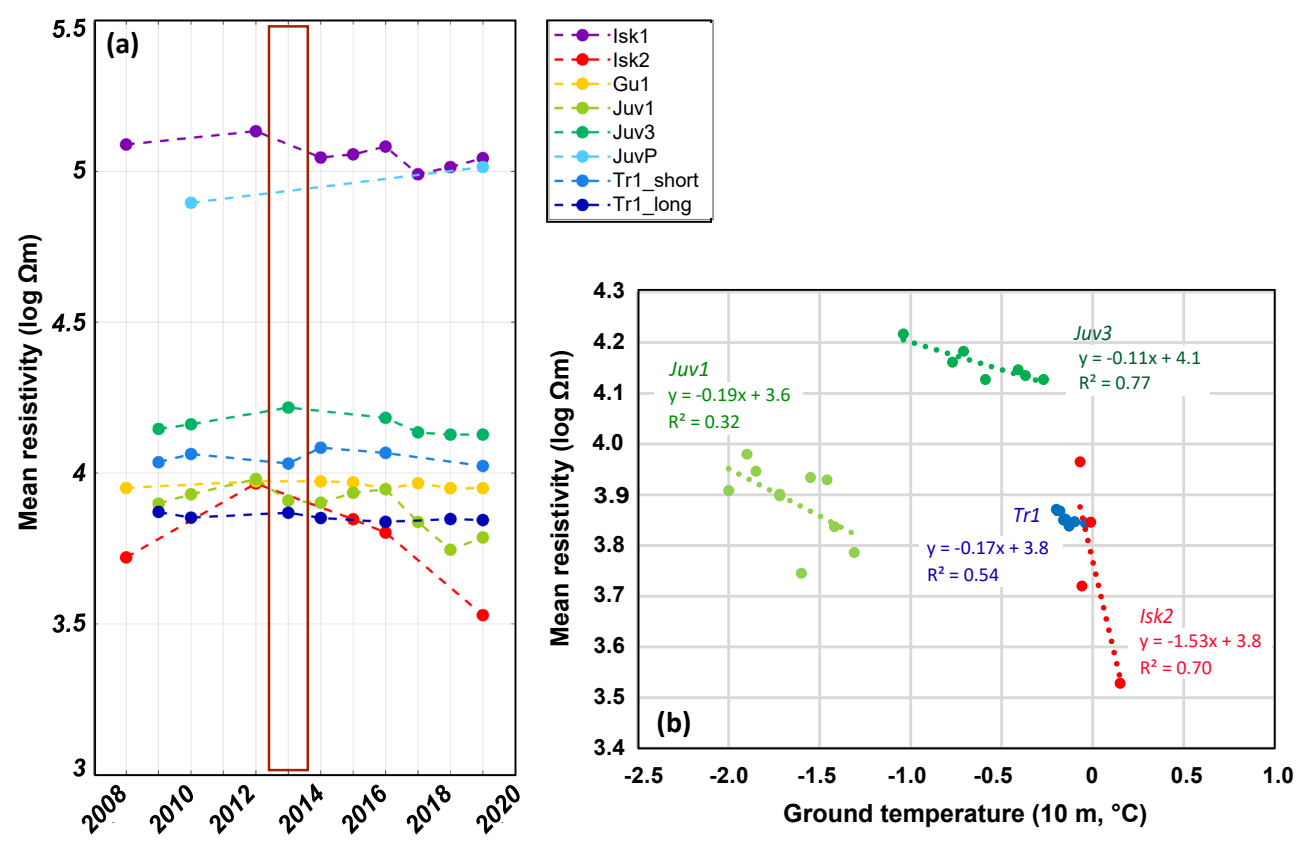
<style>
.page{position:relative;width:1305px;height:849px;background:#fff}
.page>*{position:absolute;margin:0;border:0;box-sizing:border-box;transform-origin:0 0}
.t1{font:700 30px "Calibri";color:#000}
.t2{font:700 25px "Arial";color:#000}
.t3{font:700 22.5px "Arial";color:#000}
.t4{font:italic 22.5px "Calibri";color:#008a0b}
.t5{font:italic 22.5px "Calibri";color:#005f2d;scale:.94 1}
.t6{font:italic 22.5px "Calibri";color:#ff0a2d;scale:.94 1}
.t7{font:700 22.5px "Arial";color:#000;scale:1.16 1}
.t8{font:italic 22.5px "Calibri";color:#0f00b4;scale:.94 1}
.t9{font:20px/24px "Arial";color:#000}
.t10{font:20px/27px "Calibri";letter-spacing:.005em;color:#008a0b}
.t11{font:20px/24.5px "Calibri";letter-spacing:.005em;color:#005f2d}
.t12{font:20px/27px "Calibri";color:#ff0a2d}
.t13{font:20px/27px "Calibri";color:#0f00b4}
</style>
<div class="page">
<img style="left:81px;top:19px;width:633px;height:803px">
<div style="left:89px;top:0;width:448px;height:20px;background:#fff"></div>
<div style="left:94px;top:19px;width:422px;height:757px;border:2px solid #000"></div>
<div style="left:546px;top:19px;width:166px;height:204px;border:2px solid #000"></div>
<div style="left:24px;top:9px;width:65px;height:784px;background:#fff"></div>
<div style="left:613px;top:24px;width:98px;height:194px;background:#fff"></div>
<div style="left:95px;top:784px;width:435px;height:38px;background:#fff"></div>
<svg style="left:82px;top:785px;width:44px;height:50px"></svg>
<svg style="left:150px;top:785px;width:43px;height:50px"></svg>
<svg style="left:210px;top:785px;width:45px;height:50px"></svg>
<svg style="left:279px;top:783px;width:44px;height:52px"></svg>
<svg style="left:342px;top:785px;width:44px;height:50px"></svg>
<svg style="left:407px;top:785px;width:44px;height:50px"></svg>
<svg style="left:476px;top:785px;width:44px;height:50px"></svg>
<svg style="left:73px;top:758px;width:12px;height:19px"></svg>
<svg style="left:52px;top:613px;width:33px;height:20px"></svg>
<svg style="left:73px;top:463px;width:13px;height:18px"></svg>
<svg style="left:52px;top:313px;width:33px;height:19px"></svg>
<svg style="left:73px;top:160px;width:13px;height:19px"></svg>
<svg style="left:53px;top:19px;width:32px;height:19px"></svg>
<div style="left:268px;top:25px;width:41px;height:746px;border:2px solid #9f2300"></div>
<div style="left:579px;top:268px;width:725px;height:528px;background:#fff"></div>
<hr style="left:638px;top:696px;width:637px;height:3px;background:#d9d9d9">
<hr style="left:638px;top:645px;width:637px;height:3px;background:#d9d9d9">
<hr style="left:638px;top:595px;width:637px;height:3px;background:#d9d9d9">
<hr style="left:638px;top:544px;width:637px;height:3px;background:#d9d9d9">
<hr style="left:638px;top:493px;width:637px;height:3px;background:#d9d9d9">
<hr style="left:638px;top:443px;width:637px;height:2px;background:#d9d9d9">
<hr style="left:638px;top:392px;width:637px;height:3px;background:#d9d9d9">
<hr style="left:638px;top:341px;width:637px;height:3px;background:#d9d9d9">
<hr style="left:638px;top:290px;width:637px;height:3px;background:#d9d9d9">
<hr style="left:727px;top:292px;width:3px;height:456px;background:#d9d9d9">
<hr style="left:818px;top:292px;width:3px;height:456px;background:#d9d9d9">
<hr style="left:909px;top:292px;width:3px;height:456px;background:#d9d9d9">
<hr style="left:1000px;top:292px;width:3px;height:456px;background:#d9d9d9">
<hr style="left:1091px;top:292px;width:3px;height:456px;background:#d9d9d9">
<hr style="left:1182px;top:292px;width:3px;height:456px;background:#d9d9d9">
<hr style="left:636px;top:292px;width:3px;height:456px;background:#bfbfbf">
<hr style="left:638px;top:747px;width:637px;height:3px;background:#bfbfbf">
<div style="left:741px;top:449px;width:11px;height:11px;background:#92d050;border-radius:50%"></div>
<div style="left:796px;top:568px;width:11px;height:11px;background:#92d050;border-radius:50%"></div>
<div style="left:849px;top:547px;width:11px;height:11px;background:#92d050;border-radius:50%"></div>
<div style="left:898px;top:328px;width:11px;height:12px;background:#00b050;border-radius:50%"></div>
<div style="left:1074px;top:456px;width:11px;height:11px;background:#f00;border-radius:50%"></div>
<div style="left:1115px;top:678px;width:10px;height:11px;background:#f00;border-radius:50%"></div>
<svg style="left:721px;top:465px;width:141px;height:71px"></svg>
<svg style="left:897px;top:333px;width:152px;height:57px"></svg>
<svg style="left:1049px;top:503px;width:78px;height:182px"></svg>
<div style="left:638px;top:289px;width:638px;height:460px;border:2px solid #000"></div>
<div style="left:654px;top:382px;width:144px;height:51px;background:#fff"></div>
<div style="left:659px;top:384px;width:144px;height:51px;background:#fff"></div>
<div style="left:1066px;top:345px;width:144px;height:50px;background:#fff"></div>
<div style="left:1128px;top:628px;width:144px;height:51px;background:#fff"></div>
<div style="left:919px;top:536px;width:144px;height:51px;background:#fff"></div>
<p class="t1" style="left:106px;top:22px;width:35px">(a)</p>
<p class="t2" style="left:10px;top:531px;width:299px;rotate:-90deg">Mean resistivity (log Ωm)</p>
<p class="t9" style="left:613px;top:24px;width:87px">Isk1<br>Isk2<br>Gu1<br>Juv1<br>Juv3<br>JuvP<br>Tr1_short<br>Tr1_long</p>
<p class="t2" style="left:542px;top:647px;width:299px;rotate:-90deg">Mean resistivity (log Ωm)</p>
<p class="t3" style="left:593px;top:274px;width:33px">4.3</p>
<p class="t3" style="left:593px;top:325px;width:33px">4.2</p>
<p class="t3" style="left:593px;top:376px;width:33px">4.1</p>
<p class="t3" style="left:592px;top:427px;width:33px">4.0</p>
<p class="t7" style="left:593px;top:479px;width:33px">3.9</p>
<p class="t3" style="left:593px;top:528px;width:33px">3.8</p>
<p class="t3" style="left:593px;top:579px;width:33px">3.7</p>
<p class="t3" style="left:593px;top:629px;width:33px">3.6</p>
<p class="t3" style="left:593px;top:680px;width:33px">3.5</p>
<p class="t3" style="left:593px;top:731px;width:33px">3.4</p>
<p class="t5" style="left:1074px;top:316px;width:42px">Juv3</p>
<p class="t4" style="left:670px;top:352px;width:42px">Juv1</p>
<p class="t11" style="left:1079px;top:345px;width:124px">y = -0.11x + 4.1<br>R² = 0.77</p>
<p class="t10" style="left:668px;top:380px;width:124px">y = -0.19x + 3.6<br>R² = 0.32</p>
<p class="t1" style="left:657px;top:700px;width:36px">(b)</p>
<p class="t8" style="left:1013px;top:499px;width:32px">Tr1</p>
<p class="t13" style="left:927px;top:534px;width:124px">y = -0.17x + 3.8<br>R² = 0.54</p>
<p class="t6" style="left:1140px;top:599px;width:38px">Isk2</p>
<p class="t12" style="left:1139px;top:626px;width:124px">y = -1.53x + 3.8<br>R² = 0.70</p>
<p class="t3" style="left:624px;top:759px;width:41px">-2.5</p>
<p class="t3" style="left:709px;top:759px;width:41px">-2.0</p>
<p class="t3" style="left:797px;top:759px;width:41px">-1.5</p>
<p class="t3" style="left:887px;top:759px;width:41px">-1.0</p>
<p class="t3" style="left:973px;top:759px;width:41px">-0.5</p>
<p class="t3" style="left:1086px;top:759px;width:14px">0</p>
<p class="t3" style="left:1171px;top:759px;width:33px">0.5</p>
<p class="t3" style="left:1262px;top:759px;width:33px">1.0</p>
<p class="t2" style="left:783px;top:796px;width:366px">Ground temperature (10 m, °C)</p>
</div>
